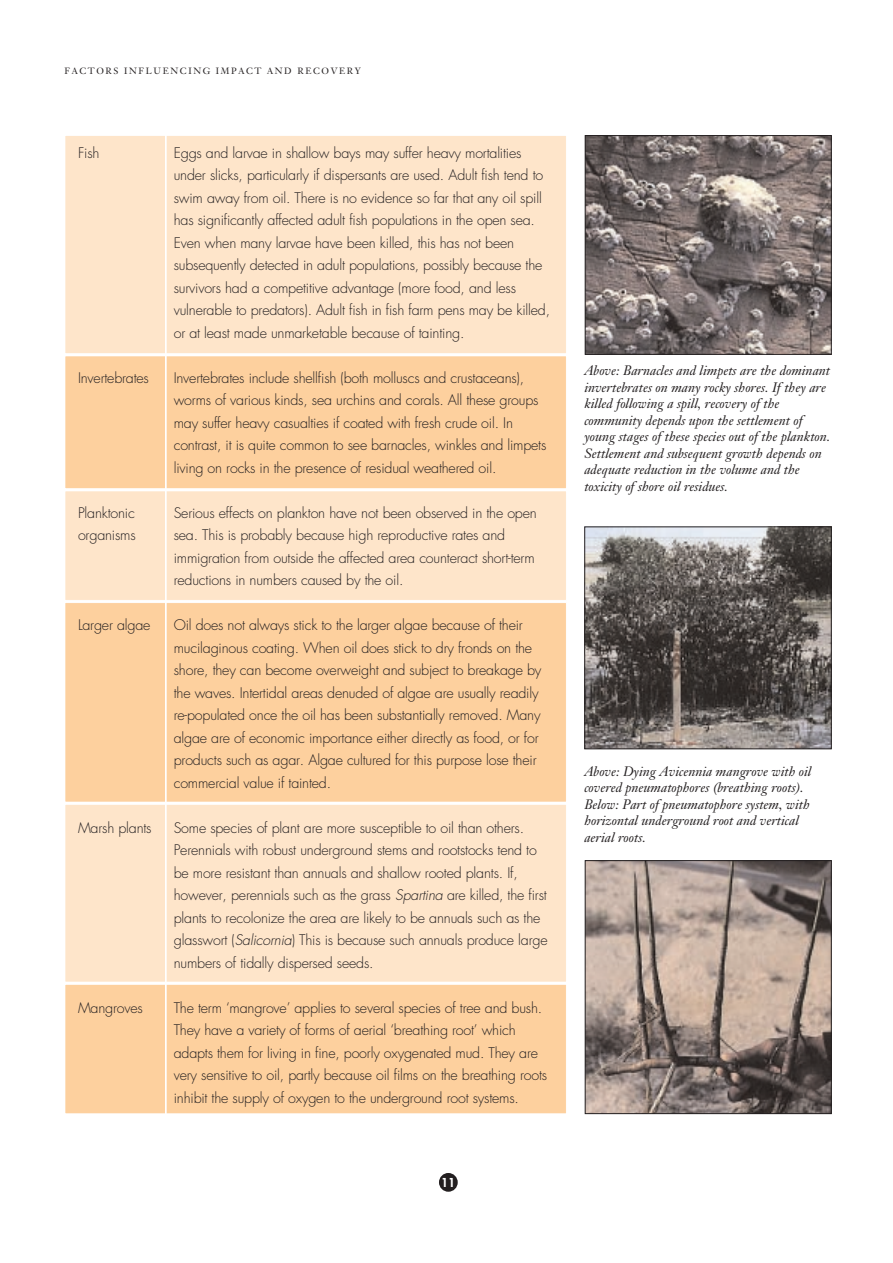
<style>
.page{position:relative;width:893px;height:1263px;background:#fff}
.page>*{position:absolute;margin:0;border:0;box-sizing:border-box;transform-origin:0 0}
.t1{font:300 14.25px/22.5px "Futura";letter-spacing:-.015em;color:#231f20}
.t2{font:italic 13.5px/16.5px "Janson Text";color:#231f20}
.t3{font:800 12px "Futura";color:#fff}
.t4{font:9px "Janson Text";letter-spacing:.18em;color:#231f20}
.s1{font-style:italic}
</style>
<div class="page">
<div style="left:65px;top:984px;width:501px;height:130px;background:#fdd09e"></div>
<div style="left:65px;top:984px;width:501px;height:130px;border:1px solid #fff"></div>
<div style="left:65px;top:804px;width:501px;height:178px;background:#fee5ca"></div>
<div style="left:65px;top:804px;width:501px;height:178px;border:1px solid #fff"></div>
<div style="left:65px;top:603px;width:501px;height:199px;background:#fdd09e"></div>
<div style="left:65px;top:602px;width:501px;height:200px;border:1px solid #fff"></div>
<div style="left:65px;top:491px;width:501px;height:109px;background:#fee5ca"></div>
<div style="left:65px;top:491px;width:501px;height:110px;border:1px solid #fff"></div>
<div style="left:65px;top:356px;width:501px;height:133px;background:#fdd09e"></div>
<div style="left:65px;top:356px;width:501px;height:133px;border:1px solid #fff"></div>
<div style="left:65px;top:135px;width:501px;height:219px;background:#fee5ca"></div>
<div style="left:65px;top:135px;width:501px;height:219px;border:1px solid #fff"></div>
<div style="left:439px;top:1173px;width:18px;height:19px;background:#231f20;border-radius:50%"></div>
<img style="left:586px;top:137px;width:243px;height:216px">
<div style="left:584px;top:135px;width:247px;height:220px;border:1px solid #231f20"></div>
<img style="left:586px;top:862px;width:243px;height:250px">
<div style="left:584px;top:860px;width:247px;height:254px;border:1px solid #231f20"></div>
<img style="left:586px;top:528px;width:243px;height:219px">
<div style="left:584px;top:526px;width:247px;height:223px;border:1px solid #231f20"></div>
<hr style="left:165px;top:126px;width:2px;height:999px;background:#fff">
<p class="t4" style="left:65px;top:67px;width:298px">FACTORS INFLUENCING IMPACT AND RECOVERY</p>
<p class="t1" style="left:78px;top:142px;width:23px">Fish</p>
<p class="t1" style="left:174px;top:142px;width:378px">Eggs and larvae in shallow bays may suffer heavy mortalities under slicks, particularly if dispersants are used. Adult fish tend to swim away from oil. There is no evidence so far that any oil spill has significantly affected adult fish populations in the open sea.<br>Even when many larvae have been killed, this has not been subsequently detected in adult populations, possibly because the survivors had a competitive advantage (more food, and less vulnerable to predators). Adult fish in fish farm pens may be killed, or at least made unmarketable because of tainting.</p>
<p class="t1" style="left:78px;top:367px;width:72px">Invertebrates</p>
<p class="t1" style="left:174px;top:367px;width:374px">Invertebrates include shellfish (both molluscs and crustaceans), worms of various kinds, sea urchins and corals. All these groups may suffer heavy casualties if coated with fresh crude oil. In contrast, it is quite common to see barnacles, winkles and limpets living on rocks in the presence of residual weathered oil.</p>
<p class="t1" style="left:78px;top:502px;width:58px">Planktonic</p>
<p class="t1" style="left:174px;top:502px;width:364px">Serious effects on plankton have not been observed in the open</p>
<p class="t1" style="left:78px;top:525px;width:59px">organisms</p>
<p class="t1" style="left:174px;top:525px;width:362px">sea. This is probably because high reproductive rates and immigration from outside the affected area counteract short-term reductions in numbers caused by the oil.</p>
<p class="t1" style="left:78px;top:615px;width:74px">Larger algae</p>
<p class="t1" style="left:174px;top:615px;width:369px">Oil does not always stick to the larger algae because of their mucilaginous coating. When oil does stick to dry fronds on the shore, they can become overweight and subject to breakage by the waves. Intertidal areas denuded of algae are usually readily re-populated once the oil has been substantially removed. Many algae are of economic importance either directly as food, or for products such as agar. Algae cultured for this purpose lose their commercial value if tainted.</p>
<p class="t1" style="left:78px;top:817px;width:75px">Marsh plants</p>
<p class="t1" style="left:174px;top:817px;width:375px">Some species of plant are more susceptible to oil than others.<br>Perennials with robust underground stems and rootstocks tend to be more resistant than annuals and shallow rooted plants. If, however, perennials such as the grass <span class="s1">Spartina</span> are killed, the first plants to recolonize the area are likely to be annuals such as the glasswort (<span class="s1">Salicornia</span>) This is because such annuals produce large numbers of tidally dispersed seeds.</p>
<p class="t1" style="left:78px;top:997px;width:66px">Mangroves</p>
<p class="t1" style="left:174px;top:997px;width:375px">The term ‘mangrove’ applies to several species of tree and bush.<br>They have a variety of forms of aerial ‘breathing root’ which adapts them for living in fine, poorly oxygenated mud. They are very sensitive to oil, partly because oil films on the breathing roots inhibit the supply of oxygen to the underground root systems.</p>
<p class="t3" style="left:441px;top:1177px;width:15px">11</p>
<p class="t2" style="left:584px;top:364px;width:247px">Above: Barnacles and limpets are the dominant invertebrates on many rocky shores. If they are killed following a spill, recovery of the community depends upon the settlement of young stages of these species out of the plankton.<br>Settlement and subsequent growth depends on adequate reduction in the volume and the toxicity of shore oil residues.</p>
<p class="t2" style="left:584px;top:764px;width:228px">Above: Dying Avicennia mangrove with oil covered pneumatophores (breathing roots).<br>Below: Part of pneumatophore system, with horizontal underground root and vertical aerial roots.</p>
</div>
